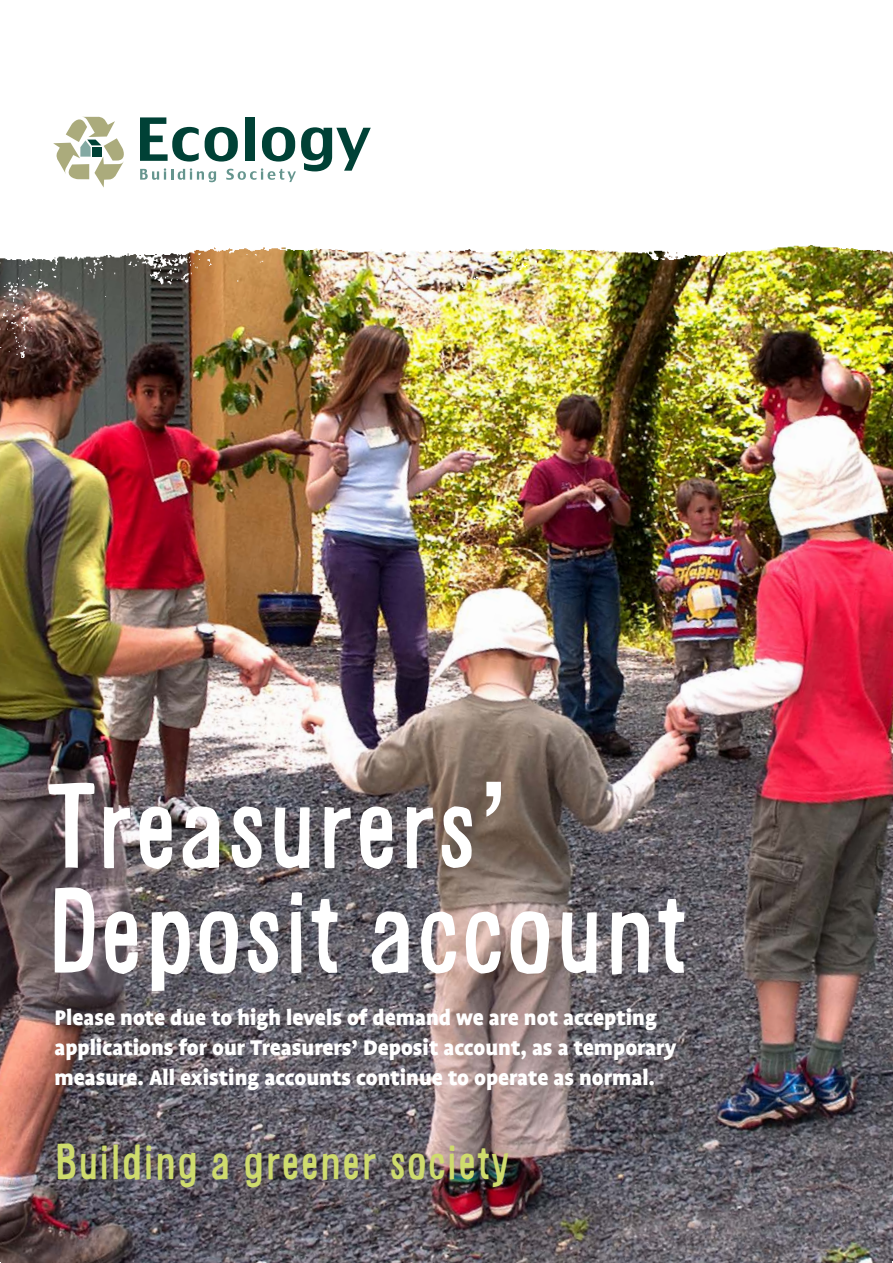
<style>
.page{position:relative;width:893px;height:1263px;background:#fff}
.page>*{position:absolute;margin:0;border:0;box-sizing:border-box;transform-origin:0 0}
.t1{font:112.5px/105px "Alsina Ultrajada";letter-spacing:-.01em;color:#fff}
.t2{font:47.1px "Alsina Ultrajada";color:#cfdc6d}
.t3{font:900 24px/30px "Profile";color:#fff}
.s1{font-family:"Geneva"}
</style>
<div class="page">
<img style="left:0;top:357px;width:893px;height:906px">
<svg style="left:140px;top:117px;width:231px;height:65px"></svg>
<svg style="left:53px;top:116px;width:71px;height:72px"></svg>
<img style="left:0;top:245px;width:893px;height:112px">
<h1 class="t1" style="left:47px;top:771px;width:643px">Treasurers<span class="s1">’<br></span>Deposit account</h1>
<p class="t3" style="left:55px;top:1002px;width:624px">Please note due to high levels of demand we are not accepting applications for our Treasurers’ Deposit account, as a temporary measure. All existing accounts continue to operate as normal.</p>
<h2 class="t2" style="left:55px;top:1127px;width:457px">Building a greener society</h2>
</div>
